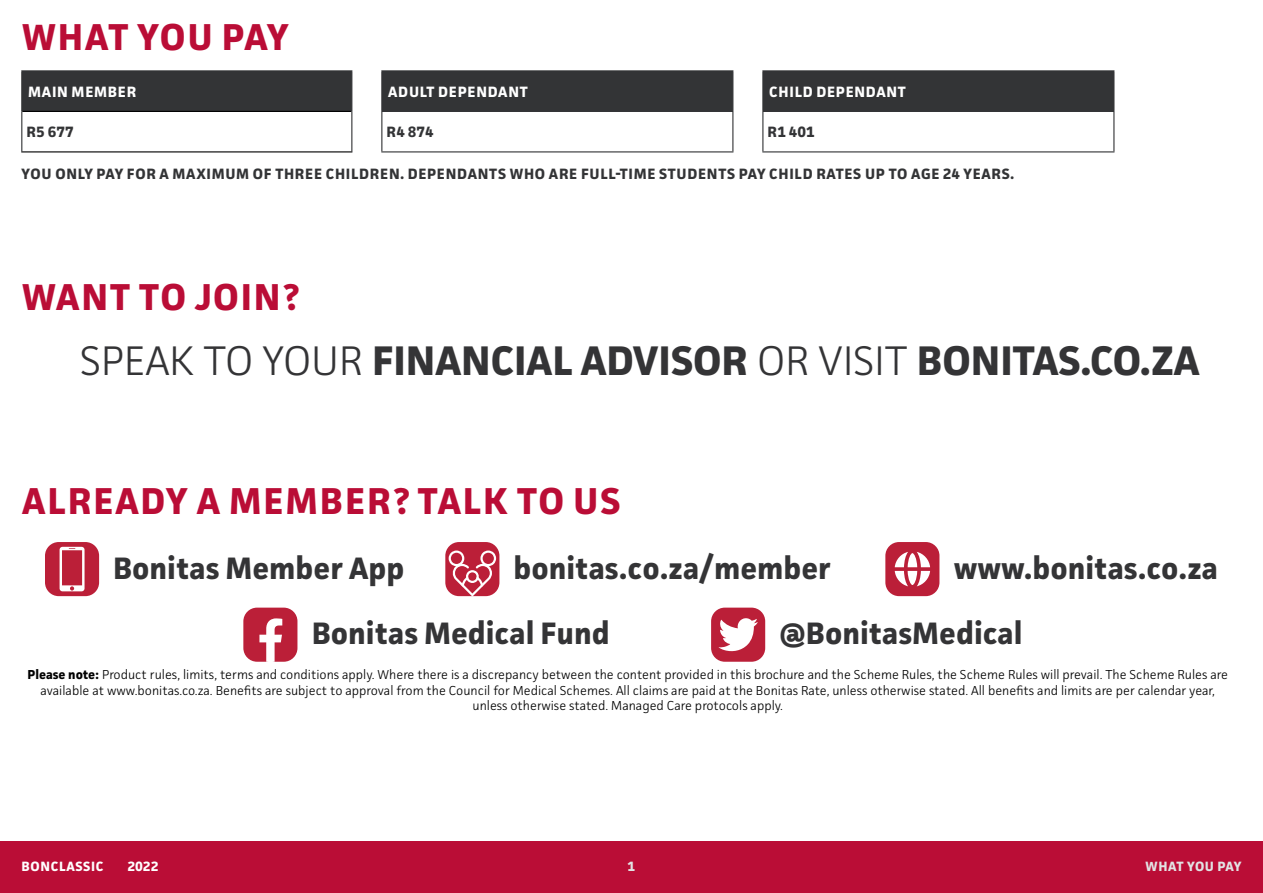
<style>
.page{position:relative;width:1263px;height:893px;background:#fff}
.page>*{position:absolute;margin:0;border:0;box-sizing:border-box;transform-origin:0 0}
.t1{font:700 41.4px "Facit";color:#343436}
.t2{font:700 37.5px "Facit";letter-spacing:.05em;color:#ba0d36}
.t3{font:700 37.5px "Facit";letter-spacing:.025em;color:#ba0d36}
.t4{font:700 31.05px "Facit";color:#343436}
.t5{font:700 15px "Facit";letter-spacing:.05em;color:#333436}
.t6{font:700 15px "Facit";letter-spacing:.05em;color:#fff}
.t7{font:700 13.5px "Facit";letter-spacing:.05em;color:#fff}
.t8{font:700 13.5px "Facit";letter-spacing:.025em;color:#e2e3e4}
.t9{font:300 13.05px/15.6px "Facit";color:#010101;text-align:center}
.s1{font-weight:300}
.s2{font-weight:700}
</style>
<div class="page">
<div style="left:0;top:841px;width:1263px;height:52px;background:#ba0d36"></div>
<div style="left:22px;top:71px;width:1091px;height:40px;background:#333436"></div>
<hr style="left:762px;top:70px;width:352px;height:1px;background:#333436">
<hr style="left:762px;top:71px;width:1px;height:40px;background:#333436">
<hr style="left:1113px;top:71px;width:1px;height:40px;background:#333436">
<hr style="left:762px;top:111px;width:352px;height:1px;background:#333436">
<hr style="left:762px;top:112px;width:1px;height:39px;background:#333436">
<hr style="left:1113px;top:112px;width:1px;height:39px;background:#333436">
<hr style="left:762px;top:151px;width:352px;height:1px;background:#333436">
<hr style="left:381px;top:70px;width:352px;height:1px;background:#333436">
<hr style="left:381px;top:71px;width:1px;height:40px;background:#333436">
<hr style="left:732px;top:71px;width:1px;height:40px;background:#333436">
<hr style="left:381px;top:111px;width:352px;height:1px;background:#333436">
<hr style="left:381px;top:112px;width:1px;height:39px;background:#333436">
<hr style="left:732px;top:112px;width:1px;height:39px;background:#333436">
<hr style="left:381px;top:151px;width:352px;height:1px;background:#333436">
<hr style="left:21px;top:70px;width:331px;height:1px;background:#333436">
<hr style="left:21px;top:71px;width:1px;height:40px;background:#333436">
<hr style="left:351px;top:71px;width:1px;height:40px;background:#333436">
<hr style="left:21px;top:111px;width:1px;height:40px;background:#333436">
<hr style="left:351px;top:111px;width:1px;height:40px;background:#333436">
<hr style="left:22px;top:111px;width:329px;height:1px;background:#000">
<hr style="left:21px;top:151px;width:331px;height:1px;background:#000">
<div style="left:45px;top:542px;width:54px;height:54px;background:#bb1f38;border-radius:14px"></div>
<svg style="left:60px;top:547px;width:25px;height:44px"></svg>
<div style="left:62px;top:550px;width:20px;height:35px;background:#bb1f38"></div>
<svg style="left:70px;top:586px;width:4px;height:5px"></svg>
<div style="left:445px;top:542px;width:54px;height:54px;background:#bb1f38;border-radius:14px"></div>
<svg style="left:449px;top:550px;width:47px;height:47px"></svg>
<div style="left:885px;top:542px;width:54px;height:54px;background:#bb1f38;border-radius:14px"></div>
<svg style="left:895px;top:552px;width:35px;height:34px"></svg>
<svg style="left:243px;top:608px;width:54px;height:54px"></svg>
<div style="left:711px;top:608px;width:54px;height:54px;background:#bb1f38;border-radius:14px"></div>
<svg style="left:718px;top:618px;width:40px;height:34px"></svg>
<h2 class="t3" style="left:22px;top:14px;width:268px">WHAT YOU PAY</h2>
<p class="t6" style="left:28px;top:82px;width:110px">MAIN MEMBER</p>
<p class="t6" style="left:388px;top:82px;width:141px">ADULT DEPENDANT</p>
<p class="t6" style="left:769px;top:82px;width:138px">CHILD DEPENDANT</p>
<p class="t5" style="left:26px;top:123px;width:49px">R5 677</p>
<p class="t5" style="left:386px;top:123px;width:49px">R4 874</p>
<p class="t5" style="left:767px;top:123px;width:49px">R1 401</p>
<p class="t5" style="left:22px;top:164px;width:994px">YOU ONLY PAY FOR A MAXIMUM OF THREE CHILDREN. DEPENDANTS WHO ARE FULL-TIME STUDENTS PAY CHILD RATES UP TO AGE 24 YEARS.</p>
<h2 class="t2" style="left:22px;top:274px;width:279px">WANT TO JOIN?</h2>
<h1 class="t1" style="left:80px;top:334px;width:1121px"><span class="s1">SPEAK TO YOUR</span> FINANCIAL ADVISOR <span class="s1">OR VISIT</span> BONITAS.CO.ZA</h1>
<h2 class="t2" style="left:22px;top:477px;width:600px">ALREADY A MEMBER? TALK TO US</h2>
<h3 class="t4" style="left:113px;top:548px;width:293px">Bonitas Member App</h3>
<h3 class="t4" style="left:514px;top:548px;width:319px">bonitas.co.za/member</h3>
<h3 class="t4" style="left:954px;top:548px;width:266px">www.bonitas.co.za</h3>
<h3 class="t4" style="left:312px;top:614px;width:300px">Bonitas Medical Fund</h3>
<h3 class="t4" style="left:779px;top:614px;width:245px">@BonitasMedical</h3>
<p class="t9" style="left:28px;top:666px;width:1202px"><span class="s2">Please note:</span> Product rules, limits, terms and conditions apply. Where there is a discrepancy between the content provided in this brochure and the Scheme Rules, the Scheme Rules will prevail. The Scheme Rules are available at www.bonitas.co.za. Benefits are subject to approval from the Council for Medical Schemes. All claims are paid at the Bonitas Rate, unless otherwise stated. All benefits and limits are per calendar year, unless otherwise stated. Managed Care protocols apply.</p>
<p class="t7" style="left:22px;top:858px;width:83px">BONCLASSIC</p>
<p class="t7" style="left:127px;top:858px;width:33px">2022</p>
<p class="t8" style="left:628px;top:858px;width:9px">1</p>
<p class="t8" style="left:1145px;top:858px;width:97px">WHAT YOU PAY</p>
</div>
